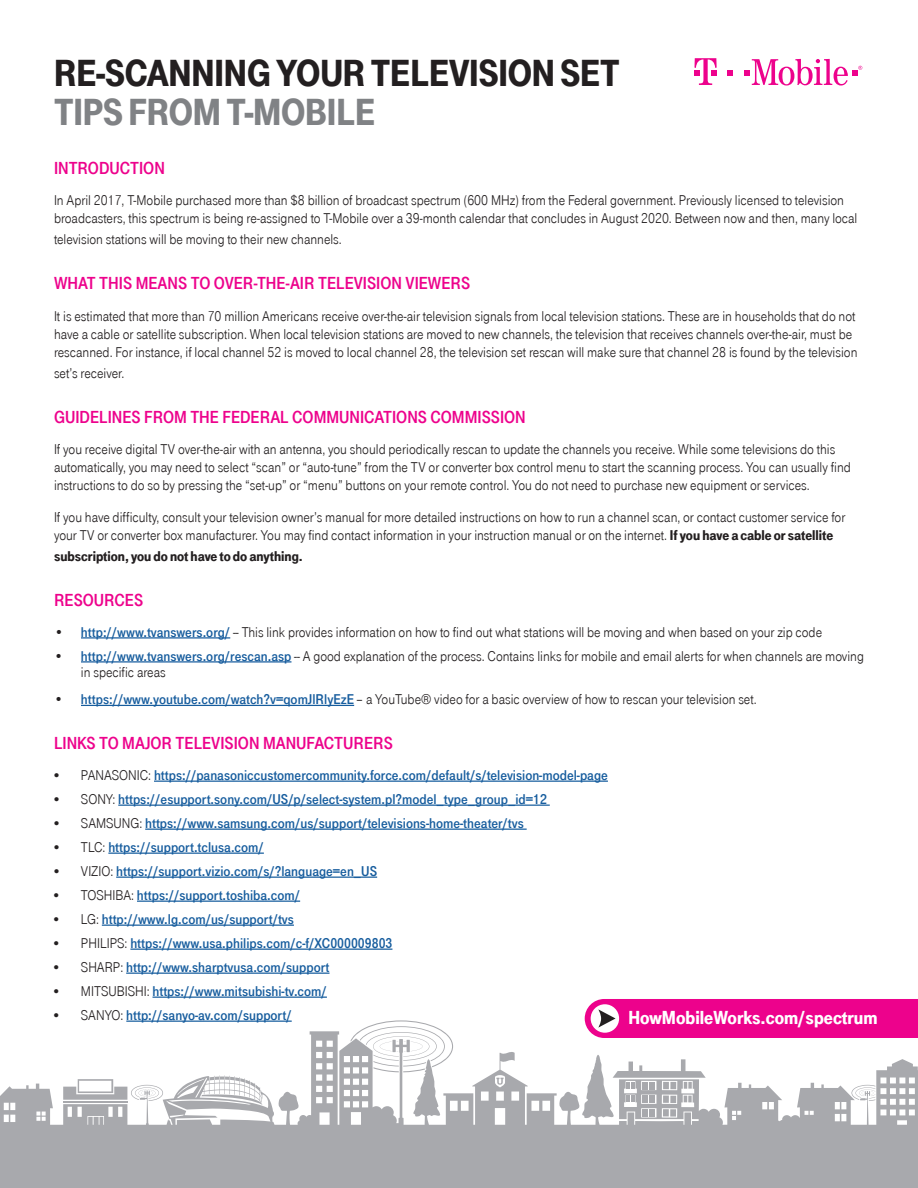
<style>
.page{position:relative;width:918px;height:1188px;background:#fff}
.page>*{position:absolute;margin:0;border:0;box-sizing:border-box;transform-origin:0 0}
.t1{font:39px "Tele Grotesk Ultr";letter-spacing:-.005em;color:#231f20}
.t2{font:39px "Tele Grotesk Ultr";letter-spacing:-.005em;color:#808285}
.t3{font:19.5px "Tele Grotesk Ultr";color:#fff}
.t4{font:18px "Tele Grotesk Fett";color:#ed028c}
.t5{font:14.7px/18px "Tele Grotesk Norm";color:#231f20}
.t6{font:14.7px "Tele Grotesk Fett";color:#175d9e}
.t7{font:14.7px "Tele Grotesk Ultr";color:#231f20}
.s1{font-family:"Tele Grotesk Ultr"}
.s2{font-family:"Tele Grotesk Fett"}
.s3{font-family:"Tele Grotesk Fett";color:#175d9e}
.s4{font-family:"Times";color:#231f20}
.s5{font-family:"Tele Grotesk Norm";color:#231f20}
</style>
<div class="page">
<svg style="left:694px;top:58px;width:23px;height:27px"></svg>
<svg style="left:728px;top:71px;width:5px;height:5px"></svg>
<svg style="left:744px;top:59px;width:118px;height:27px"></svg>
<div style="left:0;top:1131px;width:918px;height:57px;background:#a8a9ad"></div>
<svg style="left:360px;top:1020px;width:83px;height:11px"></svg>
<svg style="left:0;top:1031px;width:918px;height:100px"></svg>
<hr style="left:81px;top:637px;width:149px;height:2px;background:#175d9e">
<hr style="left:81px;top:661px;width:210px;height:2px;background:#175d9e">
<hr style="left:81px;top:705px;width:273px;height:1px;background:#175d9e">
<hr style="left:154px;top:781px;width:454px;height:1px;background:#175d9e">
<hr style="left:118px;top:805px;width:432px;height:1px;background:#175d9e">
<hr style="left:145px;top:829px;width:382px;height:1px;background:#175d9e">
<hr style="left:108px;top:853px;width:156px;height:1px;background:#175d9e">
<hr style="left:116px;top:877px;width:261px;height:1px;background:#175d9e">
<hr style="left:137px;top:901px;width:163px;height:1px;background:#175d9e">
<hr style="left:102px;top:925px;width:192px;height:1px;background:#175d9e">
<hr style="left:130px;top:949px;width:262px;height:1px;background:#175d9e">
<hr style="left:126px;top:973px;width:204px;height:1px;background:#175d9e">
<hr style="left:153px;top:997px;width:174px;height:1px;background:#175d9e">
<hr style="left:126px;top:1021px;width:166px;height:1px;background:#175d9e">
<div style="left:585px;top:999px;width:333px;height:39px;background:#ed028c"></div>
<h1 class="t1" style="left:54px;top:51px;width:567px">RE-SCANNING YOUR TELEVISION SET</h1>
<h1 class="t2" style="left:54px;top:90px;width:323px">TIPS FROM T-MOBILE</h1>
<p class="t4" style="left:54px;top:158px;width:112px">INTRODUCTION</p>
<p class="t5" style="left:54px;top:192px;width:805px">In April 2017, T-Mobile purchased more than $8 billion of broadcast spectrum (600 MHz) from the Federal government. Previously licensed to television broadcasters, this spectrum is being re-assigned to T-Mobile over a 39-month calendar that concludes in August 2020. Between now and then, many local</p>
<p class="t5" style="left:54px;top:231px;width:289px">television stations will be moving to their new channels.</p>
<p class="t4" style="left:54px;top:273px;width:418px">WHAT THIS MEANS TO OVER-THE-AIR TELEVISION VIEWERS</p>
<p class="t5" style="left:54px;top:307px;width:805px">It is estimated that more than 70 million Americans receive over-the-air television signals from local television stations. These are in households that do not have a cable or satellite subscription. When local television stations are moved to new channels, the television that receives channels over-the-air, must be rescanned. For instance, if local channel 52 is moved to local channel 28, the television set rescan will make sure that channel 28 is found by the television</p>
<p class="t5" style="left:54px;top:364px;width:72px">set’s receiver.</p>
<p class="t4" style="left:54px;top:407px;width:473px">GUIDELINES FROM THE FEDERAL COMMUNICATIONS COMMISSION</p>
<p class="t5" style="left:54px;top:441px;width:798px">If you receive digital TV over-the-air with an antenna, you should periodically rescan to update the channels you receive. While some televisions do this automatically, you may need to select “scan” or “auto-tune” from the TV or converter box control menu to start the scanning process. You can usually find instructions to do so by pressing the “set-up” or “menu” buttons on your remote control. You do not need to purchase new equipment or services.</p>
<p class="t5" style="left:54px;top:508px;width:793px">If you have difficulty, consult your television owner’s manual for more detailed instructions on how to run a channel scan, or contact customer service for your TV or converter box manufacturer. You may find contact information in your instruction manual or on the internet. <span class="s1">If you have a cable or satellite</span></p>
<p class="t7" style="left:54px;top:548px;width:250px">subscription, you do not have to do anything.</p>
<p class="t4" style="left:54px;top:590px;width:91px">RESOURCES</p>
<p class="t5" style="left:54px;top:623px;width:770px"><span class="s2">•</span> <span class="s3">http://www.tvanswers.org/</span> -- This link provides information on how to find out what stations will be moving and when based on your zip code</p>
<p class="t5" style="left:81px;top:648px;width:784px;line-height:16.5px;text-indent:-27px"><span class="s2">•</span> <span class="s3">http://www.tvanswers.org/rescan.asp</span> -- A good explanation of the process. Contains links for mobile and email alerts for when channels are moving in specific areas</p>
<p class="t5" style="left:54px;top:690px;width:704px"><span class="s2">•</span> <span class="s3">https://www.youtube.com/watch?v=qomJlRlyEzE</span> – a YouTube® video for a basic overview of how to rescan your television set.</p>
<p class="t4" style="left:54px;top:733px;width:340px">LINKS TO MAJOR TELEVISION MANUFACTURERS</p>
<p class="t6" style="left:54px;top:767px;width:555px"><span class="s4">•</span> <span class="s5">PANASONIC:</span> https://panasoniccustomercommunity.force.com/default/s/television-model-page</p>
<p class="t6" style="left:54px;top:791px;width:494px"><span class="s4">•</span> <span class="s5">SONY:</span> https://esupport.sony.com/US/p/select-system.pl?model_type_group_id=12</p>
<p class="t6" style="left:54px;top:815px;width:471px"><span class="s4">•</span> <span class="s5">SAMSUNG:</span> https://www.samsung.com/us/support/televisions-home-theater/tvs</p>
<p class="t6" style="left:54px;top:839px;width:211px"><span class="s4">•</span> <span class="s5">TLC:</span> https://support.tclusa.com/</p>
<p class="t6" style="left:54px;top:863px;width:325px"><span class="s4">•</span> <span class="s5">VIZIO:</span> https://support.vizio.com/s/?language=en_US</p>
<p class="t6" style="left:54px;top:887px;width:248px"><span class="s4">•</span> <span class="s5">TOSHIBA:</span> https://support.toshiba.com/</p>
<p class="t6" style="left:54px;top:911px;width:241px"><span class="s4">•</span> <span class="s5">LG:</span> http://www.lg.com/us/support/tvs</p>
<p class="t6" style="left:54px;top:935px;width:340px"><span class="s4">•</span> <span class="s5">PHILIPS:</span> https://www.usa.philips.com/c-f/XC000009803</p>
<p class="t6" style="left:54px;top:959px;width:277px"><span class="s4">•</span> <span class="s5">SHARP:</span> http://www.sharptvusa.com/support</p>
<p class="t6" style="left:54px;top:983px;width:274px"><span class="s4">•</span> <span class="s5">MITSUBISHI:</span> https://www.mitsubishi-tv.com/</p>
<p class="t6" style="left:54px;top:1007px;width:239px"><span class="s4">•</span> <span class="s5">SANYO:</span> http://sanyo-av.com/support/</p>
<h2 class="t3" style="left:628px;top:1007px;width:251px">HowMobileWorks.com/spectrum</h2>
</div>
